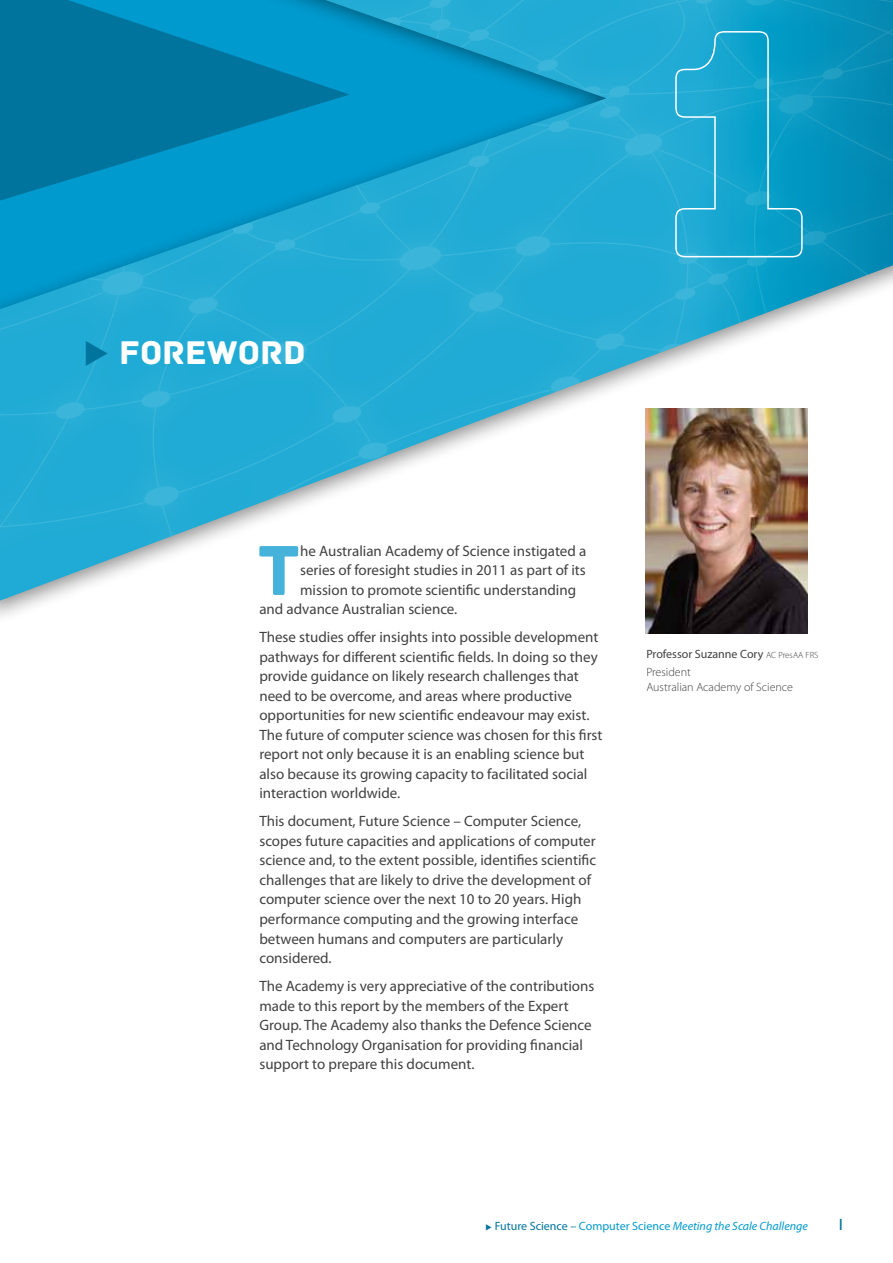
<style>
.page{position:relative;width:893px;height:1263px;background:#fff}
.page>*{position:absolute;margin:0;border:0;box-sizing:border-box;transform-origin:0 0}
.t1{font:74.25px "Archive";color:#44b2d9}
.t2{font:34.5px "Archive";color:#fff}
.t3{font:16.5px "Dyno";color:#00749d}
.t4{font:15px/19.5px "Myriad Pro";color:#414042}
.t5{font:italic 12px "Myriad Pro";color:#009ace}
.t6{font:12px/18px "Myriad Pro";color:#414042}
.t7{font:300 12px "Myriad Pro";color:#414042}
.s1{color:#00749d}
.s2{font-weight:300;font-size:9px}
.s3{font-weight:300}
.s4{font-style:normal;color:#00749d}
.s5{font-style:normal}
</style>
<div class="page">
<img style="left:646px;top:626px;width:162px;height:8px">
<div style="left:0;top:0;width:893px;height:626px;background:#000;opacity:.45"></div>
<svg style="left:25px;top:427px;width:299px;height:174px"></svg>
<svg style="left:324px;top:572px;width:569px;height:29px"></svg>
<svg style="left:167px;top:427px;width:726px;height:145px"></svg>
<svg style="left:0;top:385px;width:893px;height:42px"></svg>
<svg style="left:0;top:315px;width:893px;height:70px"></svg>
<svg style="left:652px;top:343px;width:34px;height:33px"></svg>
<svg style="left:762px;top:346px;width:54px;height:30px"></svg>
<svg style="left:550px;top:375px;width:31px;height:19px"></svg>
<svg style="left:358px;top:442px;width:30px;height:18px"></svg>
<svg style="left:332px;top:405px;width:30px;height:19px"></svg>
<svg style="left:141px;top:390px;width:30px;height:19px"></svg>
<svg style="left:55px;top:401px;width:30px;height:19px"></svg>
<svg style="left:595px;top:332px;width:30px;height:19px"></svg>
<svg style="left:143px;top:485px;width:37px;height:22px"></svg>
<svg style="left:159px;top:547px;width:36px;height:22px"></svg>
<svg style="left:271px;top:340px;width:37px;height:23px"></svg>
<svg style="left:0;top:0;width:893px;height:315px;background:#149cc7"></svg>
<h2 class="t2" style="left:84px;top:332px;width:223px"><span class="s1">◆</span> FOREWORD</h2>
<h1 class="t1" style="left:257px;top:526px;width:44px">t</h1>
<p class="t4" style="left:300px;top:541px;width:288px">he Australian Academy of Science instigated a</p>
<p class="t4" style="left:300px;top:560px;width:287px">series of foresight studies in 2011 as part of its</p>
<p class="t4" style="left:300px;top:580px;width:278px">mission to promote scientific understanding</p>
<p class="t4" style="left:259px;top:599px;width:200px">and advance Australian science.</p>
<p class="t4" style="left:259px;top:627px;width:345px">These studies offer insights into possible development pathways for different scientific fields. In doing so they provide guidance on likely research challenges that need to be overcome, and areas where productive opportunities for new scientific endeavour may exist.<br>The future of computer science was chosen for this first report not only because it is an enabling science but also because its growing capacity to facilitated social interaction worldwide.</p>
<p class="t4" style="left:259px;top:811px;width:338px">This document, Future Science – Computer Science, scopes future capacities and applications of computer science and, to the extent possible, identifies scientific challenges that are likely to drive the development of computer science over the next 10 to 20 years. High performance computing and the growing interface between humans and computers are particularly considered.</p>
<p class="t4" style="left:259px;top:976px;width:336px">The Academy is very appreciative of the contributions made to this report by the members of the Expert Group. The Academy also thanks the Defence Science and Technology Organisation for providing financial support to prepare this document.</p>
<p class="t6" style="left:646px;top:644px;width:174px">Professor Suzanne Cory <span class="s2">AC PresAA FRS<br></span><span class="s3">President</span></p>
<p class="t7" style="left:646px;top:679px;width:148px">Australian Academy of Science</p>
<p class="t5" style="left:486px;top:1218px;width:324px"><span class="s1">◆</span> <span class="s4">Future Science –</span> <span class="s5">Computer Science</span> Meeting the Scale Challenge</p>
<p class="t3" style="left:839px;top:1215px;width:6px">1</p>
</div>
